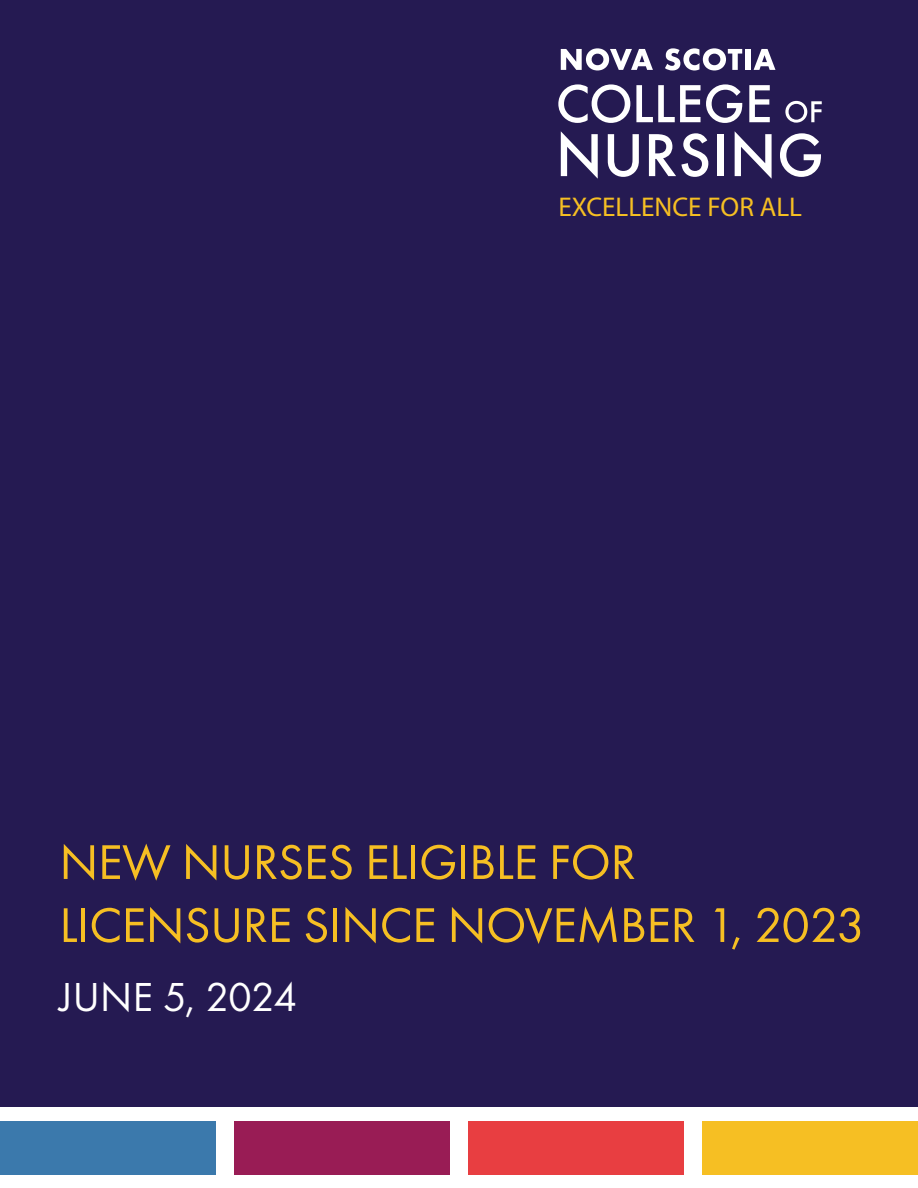
<style>
.page{position:relative;width:918px;height:1188px;background:#fff}
.page>*{position:absolute;margin:0;border:0;box-sizing:border-box;transform-origin:0 0}
.t1{font:50.55px/63px "Futura PT";letter-spacing:-.01em;color:#f6bf23}
.t2{font:42px "Futura PT";letter-spacing:-.005em;color:#fff}
.t3{font:27.15px "Myriad Pro";color:#f6bf23}
</style>
<div class="page">
<div style="left:0;top:1121px;width:216px;height:54px;background:#3b79ac"></div>
<div style="left:702px;top:1121px;width:216px;height:54px;background:#f6bf23"></div>
<div style="left:468px;top:1121px;width:216px;height:54px;background:#e83e41"></div>
<div style="left:234px;top:1121px;width:216px;height:54px;background:#991c55"></div>
<div style="left:0;top:0;width:918px;height:1107px;background:#251a52"></div>
<svg style="left:561px;top:48px;width:92px;height:22px"></svg>
<svg style="left:665px;top:48px;width:77px;height:22px"></svg>
<div style="left:745px;top:49px;width:6px;height:21px;background:#fff"></div>
<svg style="left:754px;top:49px;width:21px;height:21px"></svg>
<svg style="left:558px;top:84px;width:72px;height:39px"></svg>
<svg style="left:636px;top:84px;width:106px;height:39px"></svg>
<svg style="left:749px;top:85px;width:21px;height:37px"></svg>
<svg style="left:785px;top:101px;width:37px;height:22px"></svg>
<svg style="left:561px;top:131px;width:37px;height:48px"></svg>
<svg style="left:608px;top:134px;width:31px;height:43px"></svg>
<svg style="left:649px;top:133px;width:59px;height:44px"></svg>
<div style="left:717px;top:134px;width:6px;height:42px;background:#fff"></div>
<svg style="left:735px;top:131px;width:37px;height:48px"></svg>
<svg style="left:780px;top:133px;width:41px;height:44px"></svg>
<p class="t3" style="left:558px;top:190px;width:245px">EXCELLENCE FOR ALL</p>
<p class="t1" style="left:59px;top:830px;width:807px">NEW NURSES ELIGIBLE FOR<br>LICENSURE SINCE NOVEMBER 1, 2023</p>
<p class="t2" style="left:60px;top:972px;width:239px">JUNE 5, 2024</p>
</div>
